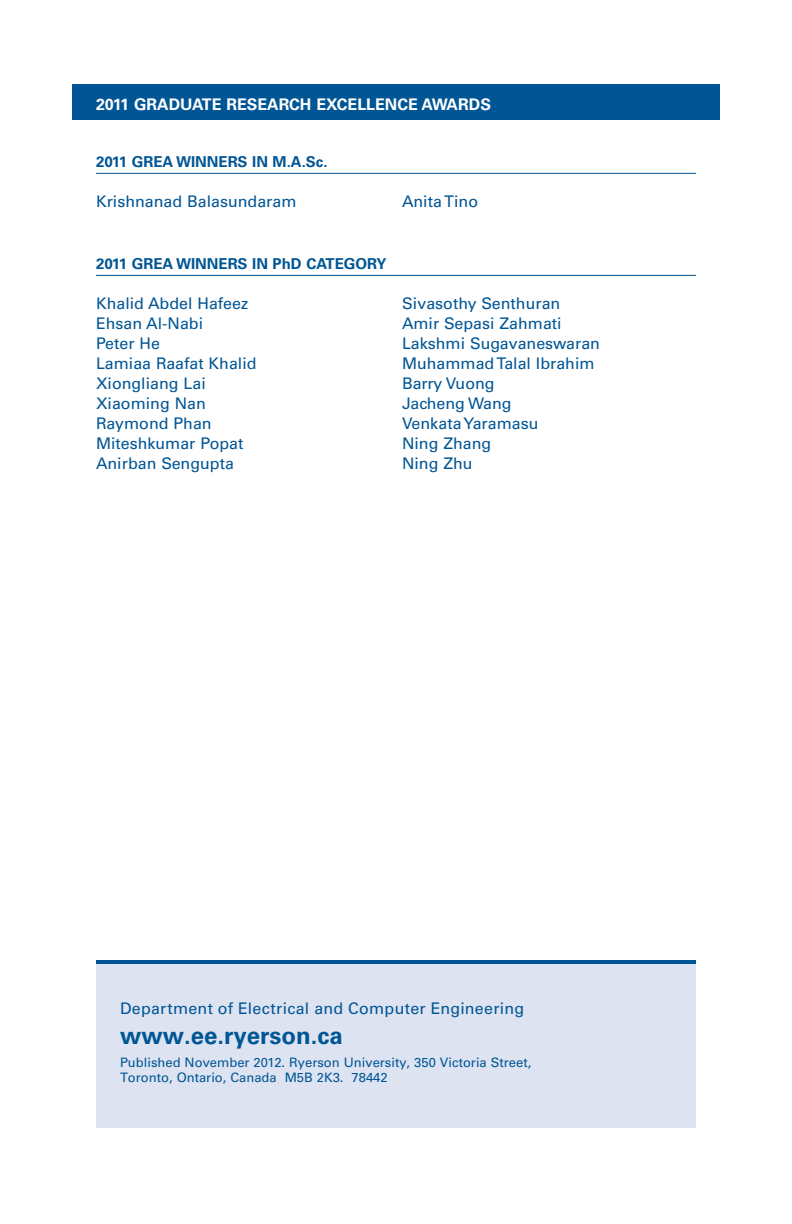
<style>
.page{position:relative;width:792px;height:1224px;background:#fff}
.page>*{position:absolute;margin:0;border:0;box-sizing:border-box;transform-origin:0 0}
.cover_text{font:700 24px "Univers LT Std";color:#005595}
.text_arch{font:16px "Univers LT Std";color:#005595}
.cover_text-2{font:16px "Univers LT Std";letter-spacing:.015em;color:#005595}
.page_header{font:700 16px "Univers LT Std";color:#fff}
.page_sub_head{font:700 15px "Univers LT Std";color:#005595}
.text_arch-2{font:13px/15px "Univers LT Std";color:#005595}
</style>
<div class="page">
<div style="left:96px;top:962px;width:600px;height:166px;background:#dde3f0"></div>
<hr style="left:96px;top:960px;width:600px;height:4px;background:#005595">
<div style="left:72px;top:84px;width:648px;height:36px;background:#005595"></div>
<hr style="left:96px;top:173px;width:600px;height:1px;background:#005595">
<hr style="left:96px;top:275px;width:600px;height:1px;background:#005595">
<p class="page_header" style="left:96px;top:95px;width:397px">2011 GRADUATE RESEARCH EXCELLENCE AWARDS</p>
<p class="page_sub_head" style="left:96px;top:153px;width:233px">2011 GREA WINNERS IN M.A.Sc.</p>
<p class="text_arch" style="left:96px;top:192px;width:202px">Krishnanad Balasundaram</p>
<p class="text_arch" style="left:402px;top:192px;width:78px">Anita Tino</p>
<p class="page_sub_head" style="left:96px;top:255px;width:292px">2011 GREA WINNERS IN PhD CATEGORY</p>
<p class="text_arch" style="left:96px;top:294px;width:154px">Khalid Abdel Hafeez</p>
<p class="text_arch" style="left:96px;top:314px;width:109px">Ehsan Al-Nabi</p>
<p class="text_arch" style="left:96px;top:334px;width:65px">Peter He</p>
<p class="text_arch" style="left:96px;top:354px;width:162px">Lamiaa Raafat Khalid</p>
<p class="text_arch" style="left:96px;top:374px;width:111px">Xiongliang Lai</p>
<p class="text_arch" style="left:96px;top:394px;width:111px">Xiaoming Nan</p>
<p class="text_arch" style="left:96px;top:414px;width:117px">Raymond Phan</p>
<p class="text_arch" style="left:96px;top:434px;width:149px">Miteshkumar Popat</p>
<p class="text_arch" style="left:96px;top:454px;width:139px">Anirban Sengupta</p>
<p class="text_arch" style="left:402px;top:294px;width:160px">Sivasothy Senthuran</p>
<p class="text_arch" style="left:402px;top:314px;width:161px">Amir Sepasi Zahmati</p>
<p class="text_arch" style="left:402px;top:334px;width:200px">Lakshmi Sugavaneswaran</p>
<p class="text_arch" style="left:402px;top:354px;width:194px">Muhammad Talal Ibrahim</p>
<p class="text_arch" style="left:402px;top:374px;width:94px">Barry Vuong</p>
<p class="text_arch" style="left:402px;top:394px;width:111px">Jacheng Wang</p>
<p class="text_arch" style="left:402px;top:414px;width:138px">Venkata Yaramasu</p>
<p class="text_arch" style="left:402px;top:434px;width:91px">Ning Zhang</p>
<p class="text_arch" style="left:402px;top:454px;width:72px">Ning Zhu</p>
<p class="cover_text-2" style="left:120px;top:998px;width:406px">Department of Electrical and Computer Engineering</p>
<p class="cover_text" style="left:120px;top:1021px;width:224px">www.ee.ryerson.ca</p>
<p class="text_arch-2" style="left:120px;top:1055px;width:413px">Published November 2012. Ryerson University, 350 Victoria Street,<br>Toronto, Ontario, Canada M5B 2K3. 78442</p>
</div>
